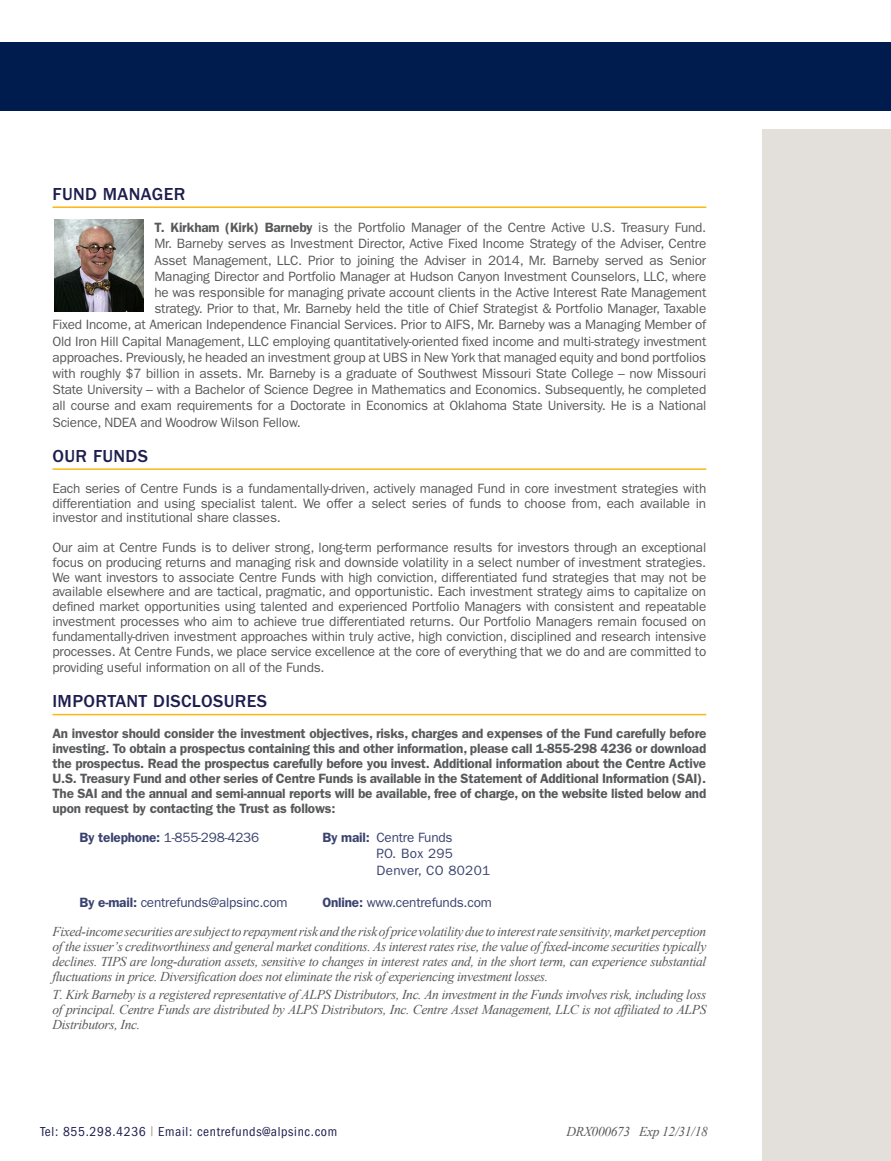
<style>
.page{position:relative;width:891px;height:1161px;background:#fff}
.page>*{position:absolute;margin:0;border:0;box-sizing:border-box;transform-origin:0 0}
.Body_Header{font:500 18px "ITC Franklin Gothic Std";letter-spacing:.02em;color:#1d1e4e}
.Body_Copy{font:13.5px/14.9px "ITC Franklin Gothic Std";letter-spacing:-.015em;color:#58595b;text-align:justify}
.t1{font:italic 13.5px/15px "Times New Roman";letter-spacing:-.025em;color:#58595b;text-align:justify}
.Body_Copy-2{font:600 13.5px/15px "ITC Franklin Gothic Std";letter-spacing:-.015em;color:#58595b;text-align:justify}
.Body_Copy-3{font:13.5px "ITC Franklin Gothic Std";letter-spacing:-.015em;color:#3a436f}
.t2{font:condensed 13.5px "ITC Franklin Gothic Std";letter-spacing:.05em;color:#1d1e4e}
.Body_Copy-4{font:13.5px "ITC Franklin Gothic Std";letter-spacing:.025em;color:#3a436f}
.s1{font-weight:600}
.s2{font-family:"Helvetica Neue LT Std";color:#a0978d}
</style>
<div class="page">
<div style="left:762px;top:130px;width:129px;height:1031px;background:#e3dfdb"></div>
<hr style="left:52px;top:206px;width:654px;height:2px;background:#fdb714">
<hr style="left:52px;top:468px;width:654px;height:2px;background:#fdb714">
<hr style="left:52px;top:714px;width:654px;height:1px;background:#fdb714">
<img style="left:54px;top:220px;width:90px;height:92px">
<div style="left:0;top:43px;width:891px;height:68px;background:#001c4e"></div>
<p class="Body_Header" style="left:52px;top:184px;width:134px">FUND MANAGER</p>
<p class="Body_Copy" style="left:154px;top:220px;width:553px"><span class="s1">T. Kirkham (Kirk) Barneby</span> is the Portfolio Manager of the Centre Active U.S. Treasury Fund.</p>
<p class="Body_Copy" style="left:154px;top:236px;width:553px">Mr. Barneby serves as Investment Director, Active Fixed Income Strategy of the Adviser, Centre</p>
<p class="Body_Copy" style="left:154px;top:253px;width:553px">Asset Management, LLC. Prior to joining the Adviser in 2014, Mr. Barneby served as Senior</p>
<p class="Body_Copy" style="left:154px;top:269px;width:553px">Managing Director and Portfolio Manager at Hudson Canyon Investment Counselors, LLC, where</p>
<p class="Body_Copy" style="left:154px;top:285px;width:553px">he was responsible for managing private account clients in the Active Interest Rate Management</p>
<p class="Body_Copy" style="left:154px;top:301px;width:553px">strategy. Prior to that, Mr. Barneby held the title of Chief Strategist &amp; Portfolio Manager, Taxable</p>
<p class="Body_Copy" style="left:52px;top:317px;width:655px">Fixed Income, at American Independence Financial Services. Prior to AIFS, Mr. Barneby was a Managing Member of</p>
<p class="Body_Copy" style="left:52px;top:334px;width:655px">Old Iron Hill Capital Management, LLC employing quantitatively-oriented fixed income and multi-strategy investment</p>
<p class="Body_Copy" style="left:52px;top:350px;width:655px">approaches. Previously, he headed an investment group at UBS in New York that managed equity and bond portfolios</p>
<p class="Body_Copy" style="left:52px;top:366px;width:655px">with roughly $7 billion in assets. Mr. Barneby is a graduate of Southwest Missouri State College – now Missouri</p>
<p class="Body_Copy" style="left:52px;top:382px;width:655px">State University – with a Bachelor of Science Degree in Mathematics and Economics. Subsequently, he completed</p>
<p class="Body_Copy" style="left:52px;top:398px;width:655px">all course and exam requirements for a Doctorate in Economics at Oklahoma State University. He is a National</p>
<p class="Body_Copy" style="left:52px;top:415px;width:250px">Science, NDEA and Woodrow Wilson Fellow.</p>
<p class="Body_Header" style="left:52px;top:446px;width:97px">OUR FUNDS</p>
<p class="Body_Copy" style="left:52px;top:481px;width:655px">Each series of Centre Funds is a fundamentally-driven, actively managed Fund in core investment strategies with differentiation and using specialist talent. We offer a select series of funds to choose from, each available in investor and institutional share classes.</p>
<p class="Body_Copy" style="left:52px;top:540px;width:655px">Our aim at Centre Funds is to deliver strong, long-term performance results for investors through an exceptional focus on producing returns and managing risk and downside volatility in a select number of investment strategies.<br>We want investors to associate Centre Funds with high conviction, differentiated fund strategies that may not be available elsewhere and are tactical, pragmatic, and opportunistic. Each investment strategy aims to capitalize on defined market opportunities using talented and experienced Portfolio Managers with consistent and repeatable investment processes who aim to achieve true differentiated returns. Our Portfolio Managers remain focused on fundamentally-driven investment approaches within truly active, high conviction, disciplined and research intensive processes. At Centre Funds, we place service excellence at the core of everything that we do and are committed to</p>
<p class="Body_Copy" style="left:52px;top:660px;width:274px">providing useful information on all of the Funds.</p>
<p class="Body_Header" style="left:52px;top:691px;width:216px">IMPORTANT DISCLOSURES</p>
<p class="Body_Copy-2" style="left:52px;top:726px;width:655px">An investor should consider the investment objectives, risks, charges and expenses of the Fund carefully before investing. To obtain a prospectus containing this and other information, please call 1-855-298 4236 or download the prospectus. Read the prospectus carefully before you invest. Additional information about the Centre Active U.S. Treasury Fund and other series of Centre Funds is available in the Statement of Additional Information (SAI).<br>The SAI and the annual and semi-annual reports will be available, free of charge, on the website listed below and upon request by contacting the Trust as follows:</p>
<p class="Body_Copy-3" style="left:80px;top:830px;width:181px"><span class="s1">By telephone:</span> 1-855-298-4236</p>
<p class="Body_Copy-3" style="left:322px;top:830px;width:132px"><span class="s1">By mail:</span> Centre Funds</p>
<p class="Body_Copy-3" style="left:376px;top:846px;width:78px">P.O. Box 295</p>
<p class="Body_Copy-4" style="left:376px;top:862px;width:115px">Denver, CO 80201</p>
<p class="Body_Copy-3" style="left:80px;top:895px;width:210px"><span class="s1">By e-mail:</span> centrefunds@alpsinc.com</p>
<p class="Body_Copy-3" style="left:322px;top:895px;width:171px"><span class="s1">Online:</span> www.centrefunds.com</p>
<p class="t1" style="left:52px;top:923px;width:655px">Fixed-income securities are subject to repayment risk and the risk of price volatility due to interest rate sensitivity, market perception of the issuer’s creditworthiness and general market conditions. As interest rates rise, the value of fixed-income securities typically declines. TIPS are long-duration assets, sensitive to changes in interest rates and, in the short term, can experience substantial fluctuations in price. Diversification does not eliminate the risk of experiencing investment losses.</p>
<p class="t1" style="left:52px;top:987px;width:655px">T. Kirk Barneby is a registered representative of ALPS Distributors, Inc. An investment in the Funds involves risk, including loss of principal. Centre Funds are distributed by ALPS Distributors, Inc. Centre Asset Management, LLC is not affiliated to ALPS Distributors, Inc.</p>
<p class="t2" style="left:40px;top:1123px;width:298px">Tel: 855.298.4236 <span class="s2">|</span> Email: centrefunds@alpsinc.com</p>
<p class="t1" style="left:566px;top:1124px;width:143px">DRX000673 Exp 12/31/18</p>
</div>
